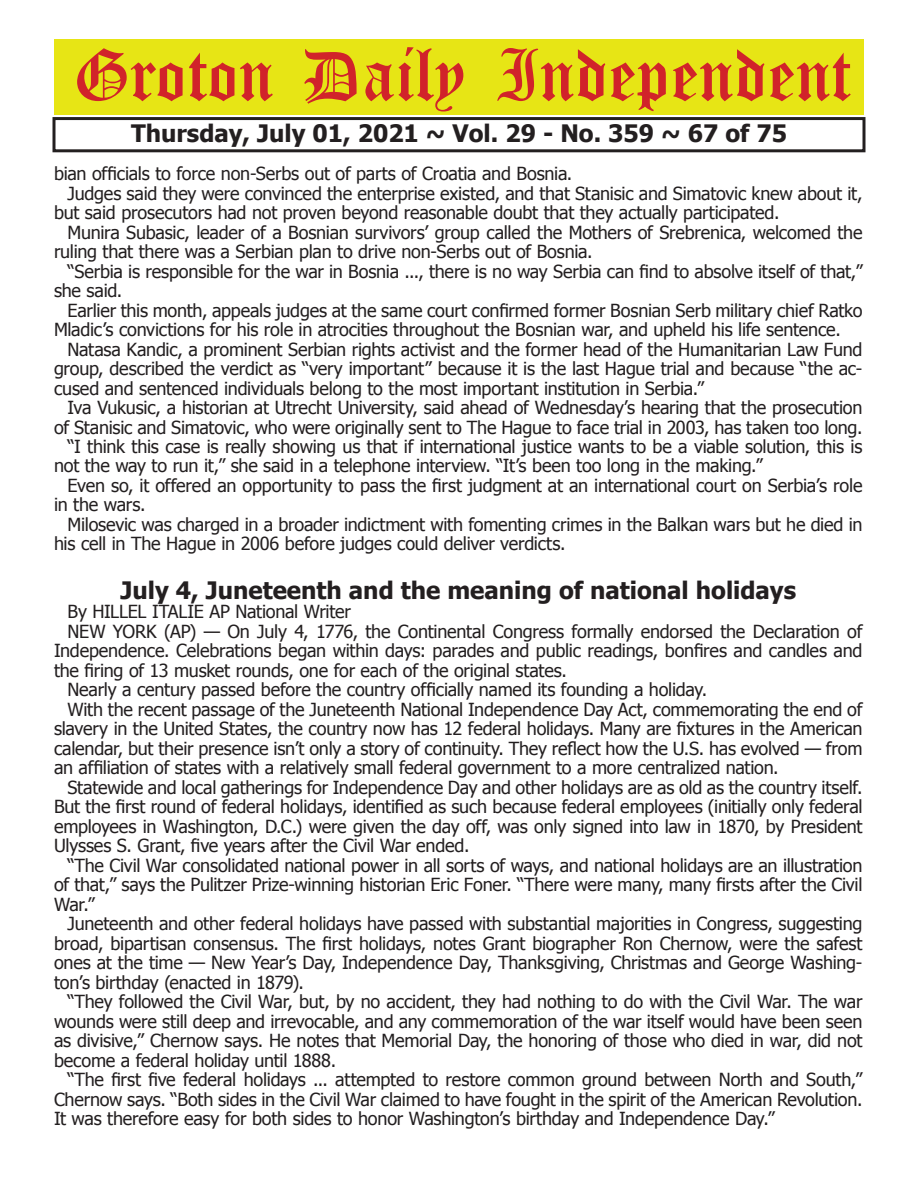
<style>
.page{position:relative;width:918px;height:1188px;background:#fff}
.page>*{position:absolute;margin:0;border:0;box-sizing:border-box;transform-origin:0 0}
.t1{font:54px "Old English Five";color:#d1232a}
.t2{font:700 24px "Tahoma";color:#231f20}
.t3{font:18px "Tahoma";letter-spacing:-.015em;color:#231f20}
</style>
<div class="page">
<div style="left:52px;top:117px;width:814px;height:35px;border:3px solid #231f20"></div>
<div style="left:54px;top:40px;width:810px;height:75px;background:#e7e515"></div>
<h1 class="t1" style="left:73px;top:50px;width:779px">Groton Daily Independent</h1>
<h2 class="t2" style="left:131px;top:116px;width:657px">Thursday, July 01, 2021 ~ Vol. 29 - No. 359 ~ 67 of 75</h2>
<p class="t3" style="left:54px;top:161px;width:520px">bian officials to force non-Serbs out of parts of Croatia and Bosnia.</p>
<p class="t3" style="left:68px;top:181px;width:796px">Judges said they were convinced the enterprise existed, and that Stanisic and Simatovic knew about it,</p>
<p class="t3" style="left:54px;top:200px;width:727px">but said prosecutors had not proven beyond reasonable doubt that they actually participated.</p>
<p class="t3" style="left:68px;top:220px;width:797px">Munira Subasic, leader of a Bosnian survivors’ group called the Mothers of Srebrenica, welcomed the</p>
<p class="t3" style="left:54px;top:239px;width:540px">ruling that there was a Serbian plan to drive non-Serbs out of Bosnia.</p>
<p class="t3" style="left:68px;top:259px;width:797px">“Serbia is responsible for the war in Bosnia ..., there is no way Serbia can find to absolve itself of that,”</p>
<p class="t3" style="left:54px;top:278px;width:70px">she said.</p>
<p class="t3" style="left:68px;top:298px;width:796px">Earlier this month, appeals judges at the same court confirmed former Bosnian Serb military chief Ratko</p>
<p class="t3" style="left:54px;top:317px;width:788px">Mladic’s convictions for his role in atrocities throughout the Bosnian war, and upheld his life sentence.</p>
<p class="t3" style="left:68px;top:337px;width:796px">Natasa Kandic, a prominent Serbian rights activist and the former head of the Humanitarian Law Fund</p>
<p class="t3" style="left:54px;top:356px;width:810px">group, described the verdict as “very important” because it is the last Hague trial and because “the ac-</p>
<p class="t3" style="left:54px;top:376px;width:652px">cused and sentenced individuals belong to the most important institution in Serbia.”</p>
<p class="t3" style="left:68px;top:395px;width:797px">Iva Vukusic, a historian at Utrecht University, said ahead of Wednesday’s hearing that the prosecution</p>
<p class="t3" style="left:54px;top:415px;width:810px">of Stanisic and Simatovic, who were originally sent to The Hague to face trial in 2003, has taken too long.</p>
<p class="t3" style="left:68px;top:434px;width:796px">“I think this case is really showing us that if international justice wants to be a viable solution, this is</p>
<p class="t3" style="left:54px;top:454px;width:710px">not the way to run it,” she said in a telephone interview. “It’s been too long in the making.”</p>
<p class="t3" style="left:68px;top:473px;width:796px">Even so, it offered an opportunity to pass the first judgment at an international court on Serbia’s role</p>
<p class="t3" style="left:54px;top:493px;width:93px">in the wars.</p>
<p class="t3" style="left:68px;top:512px;width:797px">Milosevic was charged in a broader indictment with fomenting crimes in the Balkan wars but he died in</p>
<p class="t3" style="left:54px;top:532px;width:513px">his cell in The Hague in 2006 before judges could deliver verdicts.</p>
<h2 class="t2" style="left:120px;top:573px;width:677px">July 4, Juneteenth and the meaning of national holidays</h2>
<p class="t3" style="left:68px;top:600px;width:285px">By HILLEL ITALIE AP National Writer</p>
<p class="t3" style="left:68px;top:619px;width:797px">NEW YORK (AP) — On July 4, 1776, the Continental Congress formally endorsed the Declaration of</p>
<p class="t3" style="left:54px;top:639px;width:810px">Independence. Celebrations began within days: parades and public readings, bonfires and candles and</p>
<p class="t3" style="left:54px;top:658px;width:515px">the firing of 13 musket rounds, one for each of the original states.</p>
<p class="t3" style="left:68px;top:678px;width:641px">Nearly a century passed before the country officially named its founding a holiday.</p>
<p class="t3" style="left:68px;top:697px;width:796px">With the recent passage of the Juneteenth National Independence Day Act, commemorating the end of</p>
<p class="t3" style="left:54px;top:717px;width:810px">slavery in the United States, the country now has 12 federal holidays. Many are fixtures in the American</p>
<p class="t3" style="left:54px;top:736px;width:810px">calendar, but their presence isn’t only a story of continuity. They reflect how the U.S. has evolved — from</p>
<p class="t3" style="left:54px;top:756px;width:726px">an affiliation of states with a relatively small federal government to a more centralized nation.</p>
<p class="t3" style="left:68px;top:775px;width:797px">Statewide and local gatherings for Independence Day and other holidays are as old as the country itself.</p>
<p class="t3" style="left:54px;top:795px;width:810px">But the first round of federal holidays, identified as such because federal employees (initially only federal</p>
<p class="t3" style="left:54px;top:814px;width:810px">employees in Washington, D.C.) were given the day off, was only signed into law in 1870, by President</p>
<p class="t3" style="left:54px;top:834px;width:417px">Ulysses S. Grant, five years after the Civil War ended.</p>
<p class="t3" style="left:68px;top:853px;width:797px">“The Civil War consolidated national power in all sorts of ways, and national holidays are an illustration</p>
<p class="t3" style="left:54px;top:873px;width:810px">of that,” says the Pulitzer Prize-winning historian Eric Foner. “There were many, many firsts after the Civil</p>
<p class="t3" style="left:54px;top:892px;width:42px">War.”</p>
<p class="t3" style="left:68px;top:912px;width:797px">Juneteenth and other federal holidays have passed with substantial majorities in Congress, suggesting</p>
<p class="t3" style="left:54px;top:931px;width:810px">broad, bipartisan consensus. The first holidays, notes Grant biographer Ron Chernow, were the safest</p>
<p class="t3" style="left:54px;top:951px;width:810px">ones at the time — New Year’s Day, Independence Day, Thanksgiving, Christmas and George Washing-</p>
<p class="t3" style="left:54px;top:970px;width:252px">ton’s birthday (enacted in 1879).</p>
<p class="t3" style="left:68px;top:990px;width:797px">“They followed the Civil War, but, by no accident, they had nothing to do with the Civil War. The war</p>
<p class="t3" style="left:54px;top:1009px;width:810px">wounds were still deep and irrevocable, and any commemoration of the war itself would have been seen</p>
<p class="t3" style="left:54px;top:1029px;width:810px">as divisive,” Chernow says. He notes that Memorial Day, the honoring of those who died in war, did not</p>
<p class="t3" style="left:54px;top:1048px;width:284px">become a federal holiday until 1888.</p>
<p class="t3" style="left:68px;top:1068px;width:797px">“The first five federal holidays ... attempted to restore common ground between North and South,”</p>
<p class="t3" style="left:54px;top:1087px;width:810px">Chernow says. “Both sides in the Civil War claimed to have fought in the spirit of the American Revolution.</p>
<p class="t3" style="left:54px;top:1107px;width:722px">It was therefore easy for both sides to honor Washington’s birthday and Independence Day.”</p>
</div>
